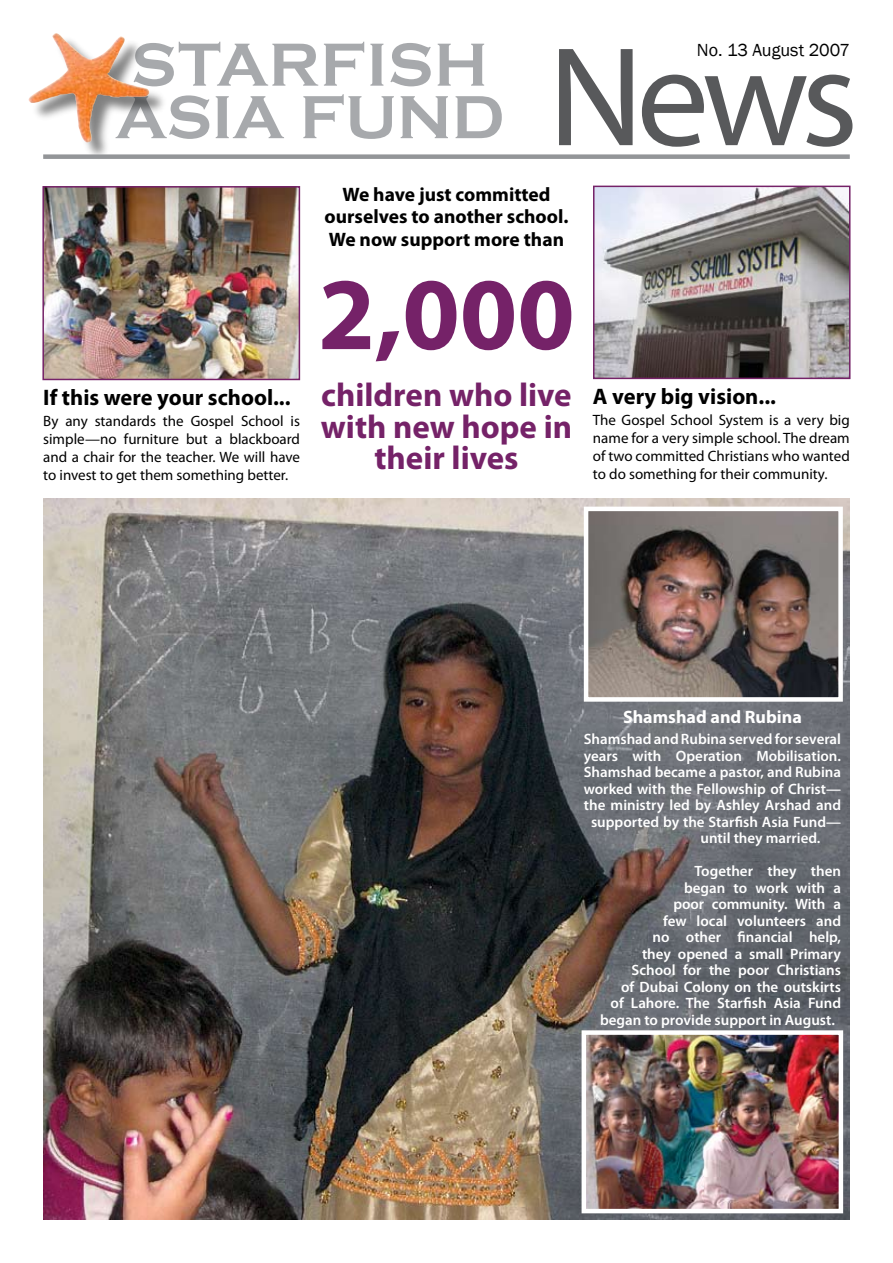
<style>
.page{position:relative;width:893px;height:1263px;background:#fff}
.page>*{position:absolute;margin:0;border:0;box-sizing:border-box;transform-origin:0 0}
.t1{font:142.5px "Myriad Pro";color:#58595b}
.t2{font:700 103.5px "Myriad Pro";color:#752268}
.t3{font:700 63px/52.5px "Copperplate Gothic";color:#a7a9ac}
.t4{font:700 33px/31.5px "Myriad Pro";color:#752268;text-align:center}
.t5{font:700 22.5px "Myriad Pro";color:#000}
.t6{font:700 19.5px/22.5px "Myriad Pro";color:#000;text-align:center}
.t7{font:700 18px "Myriad Pro";color:#fff}
.t8{font:18px "Franklin Gothic";color:#000}
.t9{font:600 15px "Myriad Pro";color:#fff}
.t10{font:15px/18px "Myriad Pro";color:#000;text-align:justify}
</style>
<div class="page">
<div style="left:30px;top:34px;width:139px;height:128px;background:#000;opacity:.5"></div>
<img style="left:28px;top:33px;width:121px;height:109px">
<div style="left:43px;top:154px;width:807px;height:5px;background:#939598"></div>
<img style="left:43px;top:499px;width:807px;height:721px">
<img style="left:45px;top:189px;width:252px;height:188px">
<div style="left:42px;top:186px;width:258px;height:194px;border:2px solid #752268"></div>
<img style="left:596px;top:189px;width:251px;height:187px">
<div style="left:593px;top:186px;width:257px;height:193px;border:2px solid #752268"></div>
<img style="left:589px;top:512px;width:249px;height:185px">
<div style="left:584px;top:507px;width:259px;height:195px;border:4px solid #fff"></div>
<img style="left:587px;top:1035px;width:251px;height:173px">
<div style="left:582px;top:1030px;width:261px;height:183px;border:4px solid #fff"></div>
<h3 class="t3" style="left:115px;top:39px;width:391px">STARFISH<br>ASIA FUND</h3>
<p class="t8" style="left:697px;top:39px;width:154px">No. 13 August 2007</p>
<h1 class="t1" style="left:548px;top:9px;width:312px">News</h1>
<h3 class="t5" style="left:43px;top:383px;width:249px">If this were your school...</h3>
<p class="t10" style="left:43px;top:412px;width:258px">By any standards the Gospel School is simple—no furniture but a blackboard and a chair for the teacher. We will have to invest to get them something better.</p>
<h3 class="t6" style="left:325px;top:182px;width:245px">We have just committed ourselves to another school.<br>We now support more than</h3>
<h2 class="t2" style="left:318px;top:247px;width:258px">2,000</h2>
<h3 class="t4" style="left:321px;top:378px;width:253px">children who live with new hope in their lives</h3>
<h3 class="t5" style="left:593px;top:381px;width:185px">A very big vision...</h3>
<p class="t10" style="left:593px;top:410px;width:258px">The Gospel School System is a very big name for a very simple school. The dream of two committed Christians who wanted to do something for their community.</p>
<p class="t7" style="left:623px;top:706px;width:180px">Shamshad and Rubina</p>
<p class="t9" style="left:584px;top:730px;width:259px">Shamshad and Rubina served for several</p>
<p class="t9" style="left:584px;top:746px;width:259px">years with Operation Mobilisation.</p>
<p class="t9" style="left:584px;top:763px;width:259px">Shamshad became a pastor, and Rubina</p>
<p class="t9" style="left:584px;top:779px;width:259px">worked with the Fellowship of Christ—</p>
<p class="t9" style="left:584px;top:796px;width:259px">the ministry led by Ashley Arshad and</p>
<p class="t9" style="left:591px;top:812px;width:251px">supported by the Starfish Asia Fund—</p>
<p class="t9" style="left:700px;top:829px;width:121px">until they married.</p>
<p class="t9" style="left:694px;top:862px;width:148px">Together they then</p>
<p class="t9" style="left:684px;top:878px;width:159px">began to work with a</p>
<p class="t9" style="left:674px;top:895px;width:169px">poor community. With a</p>
<p class="t9" style="left:663px;top:911px;width:180px">few local volunteers and</p>
<p class="t9" style="left:652px;top:928px;width:190px">no other financial help,</p>
<p class="t9" style="left:642px;top:944px;width:201px">they opened a small Primary</p>
<p class="t9" style="left:632px;top:961px;width:211px">School for the poor Christians</p>
<p class="t9" style="left:621px;top:977px;width:222px">of Dubai Colony on the outskirts</p>
<p class="t9" style="left:610px;top:994px;width:232px">of Lahore. The Starfish Asia Fund</p>
<p class="t9" style="left:600px;top:1010px;width:236px">began to provide support in August.</p>
</div>
